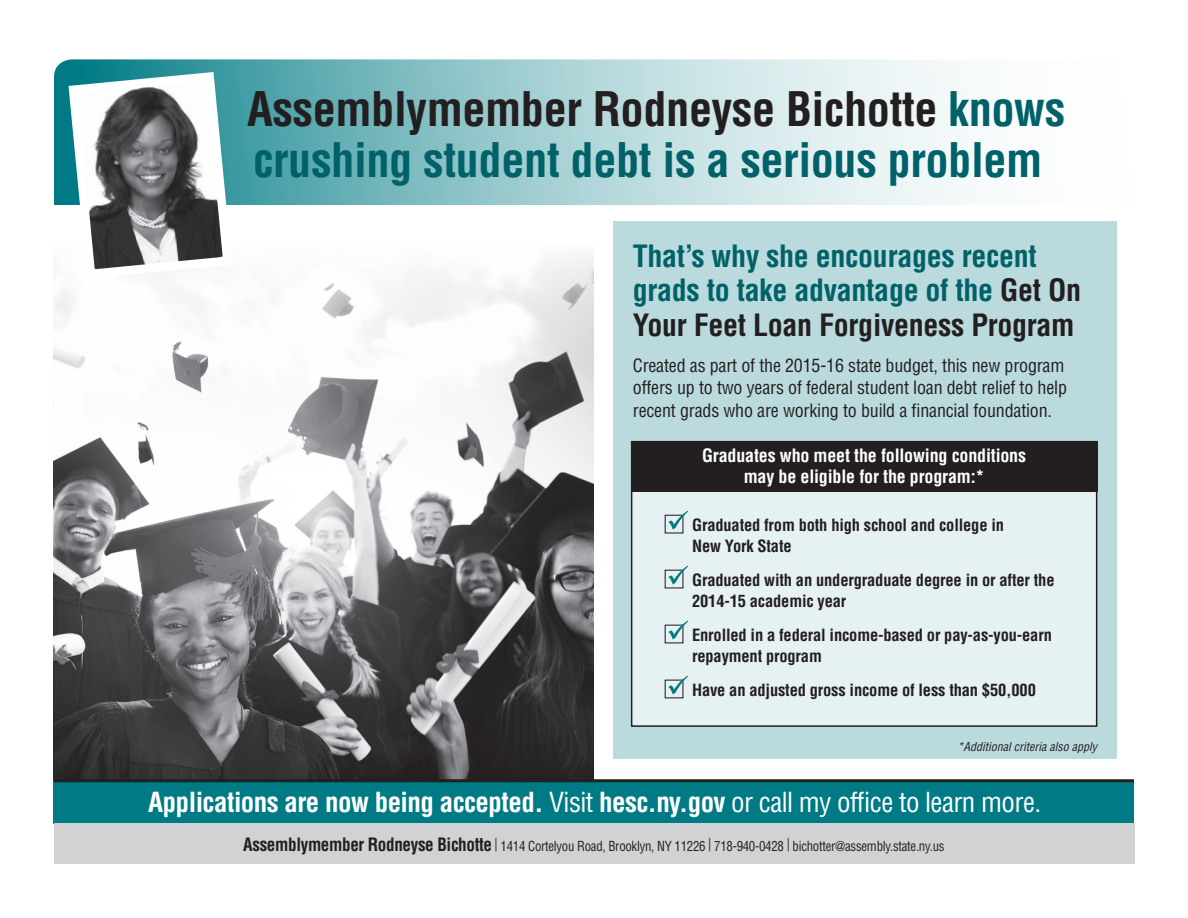
<style>
.page{position:relative;width:1188px;height:918px;background:#fff}
.page>*{position:absolute;margin:0;border:0;box-sizing:border-box;transform-origin:0 0}
.t1{font:700 condensed 46.5px/51px "Helvetica";letter-spacing:-.01em;color:#006168}
.t2{font:700 condensed 30px/34.5px "Helvetica";letter-spacing:-.01em;color:#006168}
.t3{font:700 condensed 27px "Helvetica";letter-spacing:-.02em;color:#fff}
.t4{font:condensed 18px/22.5px "Helvetica";letter-spacing:-.01em;color:#231f20}
.t5{font:700 condensed 18px/21px "Helvetica";letter-spacing:-.01em;color:#fff;text-align:center}
.t6{font:700 condensed 16.5px/21px "Helvetica";letter-spacing:-.01em;color:#231f20}
.t7{font:condensed 13.5px "Helvetica";letter-spacing:-.02em;color:#231f20;scale:.95 1}
.t8{font:italic condensed 12px "Helvetica";color:#231f20}
.s1{color:#231f20}
.s2{font-weight:400}
.s3{font-weight:700;font-size:18px}
</style>
<div class="page">
<div style="left:613px;top:221px;width:504px;height:538px;background:#badade"></div>
<div style="left:632px;top:442px;width:465px;height:284px;background:#e6f1f3"></div>
<div style="left:631px;top:441px;width:466px;height:286px;border:2px solid #231f20"></div>
<img style="left:54px;top:256px;width:540px;height:523px">
<svg style="left:54px;top:59px;width:917px;height:146px;background:#a8d1d5"></svg>
<svg style="left:668px;top:511px;width:20px;height:19px"></svg>
<svg style="left:668px;top:566px;width:20px;height:19px"></svg>
<svg style="left:668px;top:621px;width:20px;height:19px"></svg>
<svg style="left:668px;top:676px;width:20px;height:19px"></svg>
<div style="left:631px;top:441px;width:466px;height:51px;background:#231f20"></div>
<div style="left:54px;top:781px;width:1080px;height:43px;background:#007b85"></div>
<div style="left:54px;top:824px;width:1080px;height:40px;background:#d1d2d4"></div>
<hr style="left:54px;top:779px;width:1080px;height:3px;background:#231f20">
<svg style="left:64px;top:67px;width:173px;height:216px"></svg>
<p class="t1" style="left:247px;top:83px;width:820px"><span class="s1">Assemblymember Rodneyse Bichotte</span> knows crushing student debt is a serious problem</p>
<p class="t2" style="left:633px;top:239px;width:450px">That’s why she encourages recent grads to take advantage of the <span class="s1">Get On<br>Your Feet Loan Forgiveness Program</span></p>
<p class="t4" style="left:633px;top:354px;width:436px">Created as part of the 2015-16 state budget, this new program offers up to two years of federal student loan debt relief to help recent grads who are working to build a financial foundation.</p>
<p class="t5" style="left:702px;top:444px;width:325px">Graduates who meet the following conditions may be eligible for the program:*</p>
<p class="t6" style="left:692px;top:515px;width:314px">Graduated from both high school and college in<br>New York State</p>
<p class="t6" style="left:692px;top:570px;width:364px">Graduated with an undergraduate degree in or after the<br>2014-15 academic year</p>
<p class="t6" style="left:692px;top:624px;width:361px">Enrolled in a federal income-based or pay-as-you-earn repayment program</p>
<p class="t6" style="left:692px;top:679px;width:345px">Have an adjusted gross income of less than $50,000</p>
<p class="t8" style="left:958px;top:739px;width:141px">*Additional criteria also apply</p>
<p class="t3" style="left:148px;top:785px;width:894px">Applications are now being accepted. <span class="s2">Visit</span> hesc.ny.gov <span class="s2">or call my office to learn more.</span></p>
<p class="t7" style="left:243px;top:838px;width:740px"><span class="s3">Assemblymember Rodneyse Bichotte</span> | 1414 Cortelyou Road, Brooklyn, NY 11226 | 718-940-0428 | bichotter@assembly.state.ny.us</p>
</div>
